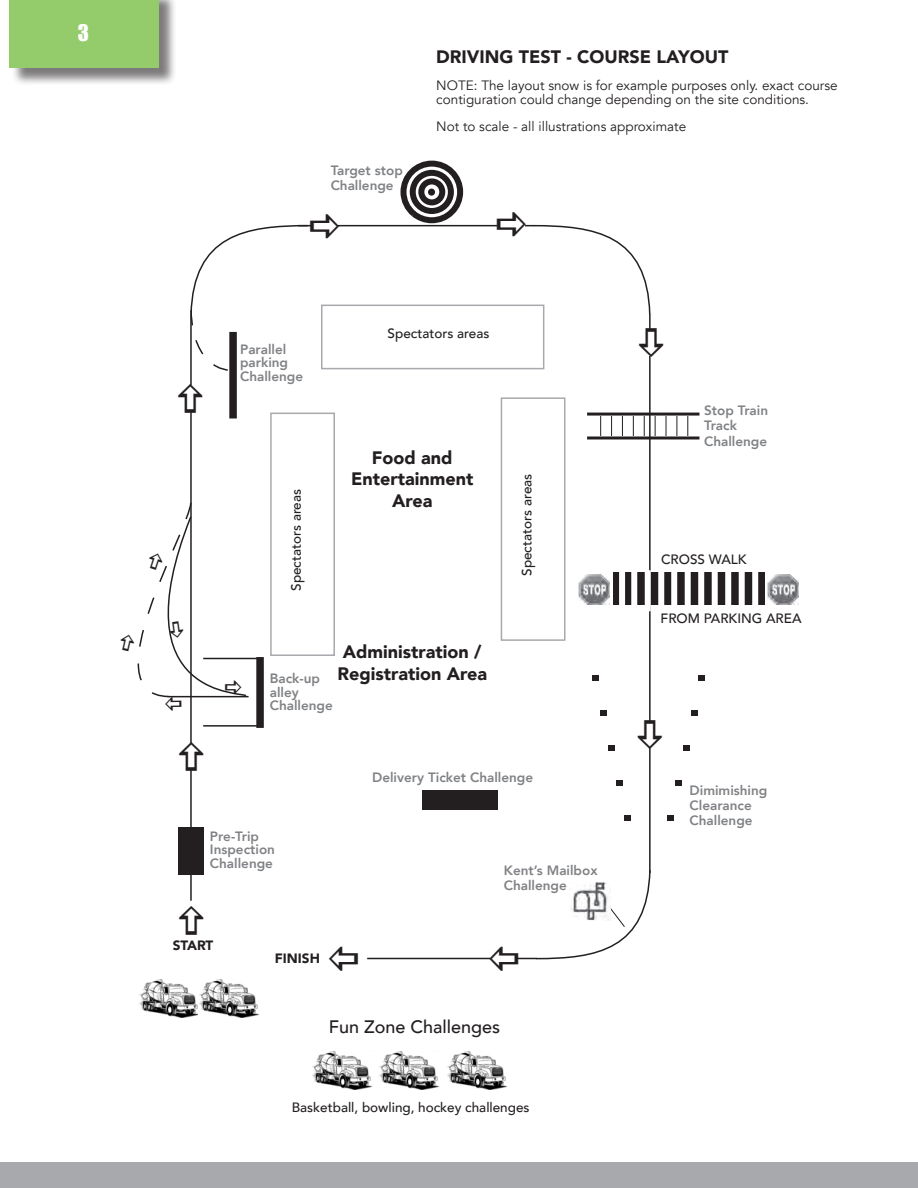
<style>
.page{position:relative;width:918px;height:1188px;background:#fff}
.page>*{position:absolute;margin:0;border:0;box-sizing:border-box;transform-origin:0 0}
.t1{font:21px "Impact";color:#fff}
.t2{font:900 18px/21.6px "Avenir";color:#231f20;text-align:center}
.t3{font:500 18px "Avenir";color:#231f20}
.t4{font:800 13.5px/15px "Avenir";color:#808285}
.t5{font:13.5px/13.5px "Avenir";color:#231f20}
.t6{font:500 13.5px "Avenir";color:#231f20}
.t7{font:900 13.5px "Avenir";color:#231f20}
</style>
<div class="page">
<hr style="left:298px;top:225px;width:236px;height:1px;background:#231f20">
<svg style="left:532px;top:224px;width:119px;height:92px"></svg>
<hr style="left:649px;top:314px;width:2px;height:559px;background:#231f20">
<hr style="left:367px;top:958px;width:170px;height:1px;background:#231f20">
<svg style="left:398px;top:160px;width:68px;height:65px"></svg>
<div style="left:428px;top:189px;width:7px;height:7px;border:2px solid #231f20;border-radius:50%"></div>
<hr style="left:190px;top:314px;width:2px;height:587px;background:#231f20">
<hr style="left:587px;top:436px;width:112px;height:3px;background:#231f20">
<hr style="left:587px;top:413px;width:112px;height:3px;background:#231f20">
<svg style="left:687px;top:416px;width:1px;height:20px"></svg>
<svg style="left:677px;top:416px;width:1px;height:20px"></svg>
<svg style="left:666px;top:416px;width:1px;height:20px"></svg>
<svg style="left:655px;top:416px;width:1px;height:20px"></svg>
<svg style="left:644px;top:416px;width:1px;height:20px"></svg>
<svg style="left:633px;top:416px;width:1px;height:20px"></svg>
<svg style="left:622px;top:416px;width:1px;height:20px"></svg>
<svg style="left:611px;top:416px;width:1px;height:20px"></svg>
<svg style="left:600px;top:416px;width:1px;height:20px"></svg>
<div style="left:256px;top:657px;width:8px;height:71px;background:#231f20"></div>
<div style="left:229px;top:332px;width:8px;height:87px;background:#231f20"></div>
<svg style="left:593px;top:675px;width:6px;height:6px"></svg>
<svg style="left:600px;top:710px;width:7px;height:5px"></svg>
<svg style="left:608px;top:745px;width:7px;height:5px"></svg>
<svg style="left:616px;top:780px;width:6px;height:5px"></svg>
<svg style="left:624px;top:815px;width:6px;height:5px"></svg>
<svg style="left:699px;top:675px;width:6px;height:6px"></svg>
<svg style="left:691px;top:710px;width:6px;height:5px"></svg>
<svg style="left:683px;top:745px;width:7px;height:5px"></svg>
<svg style="left:675px;top:780px;width:7px;height:5px"></svg>
<svg style="left:668px;top:815px;width:6px;height:5px"></svg>
<div style="left:270px;top:413px;width:65px;height:243px;border:2px solid #a8a9ad"></div>
<div style="left:501px;top:397px;width:65px;height:244px;border:2px solid #a8a9ad"></div>
<div style="left:178px;top:827px;width:26px;height:48px;background:#231f20"></div>
<div style="left:613px;top:572px;width:152px;height:33px;background:#231f20"></div>
<div style="left:671px;top:570px;width:6px;height:41px;background:#fff"></div>
<div style="left:685px;top:570px;width:6px;height:41px;background:#fff"></div>
<div style="left:698px;top:570px;width:6px;height:41px;background:#fff"></div>
<div style="left:712px;top:570px;width:6px;height:41px;background:#fff"></div>
<div style="left:725px;top:570px;width:6px;height:41px;background:#fff"></div>
<div style="left:739px;top:570px;width:6px;height:41px;background:#fff"></div>
<div style="left:752px;top:570px;width:6px;height:41px;background:#fff"></div>
<div style="left:631px;top:570px;width:6px;height:41px;background:#fff"></div>
<div style="left:645px;top:570px;width:6px;height:41px;background:#fff"></div>
<div style="left:658px;top:570px;width:6px;height:41px;background:#fff"></div>
<div style="left:619px;top:570px;width:6px;height:41px;background:#fff"></div>
<img style="left:139px;top:979px;width:121px;height:38px">
<img style="left:312px;top:1051px;width:61px;height:39px">
<img style="left:379px;top:1051px;width:61px;height:39px">
<hr style="left:168px;top:696px;width:81px;height:1px;background:#231f20">
<img style="left:447px;top:1051px;width:61px;height:39px">
<img style="left:579px;top:575px;width:30px;height:29px">
<img style="left:768px;top:575px;width:30px;height:29px">
<div style="left:321px;top:305px;width:223px;height:64px;border:2px solid #a8a9ad"></div>
<svg style="left:535px;top:869px;width:116px;height:91px"></svg>
<hr style="left:203px;top:658px;width:54px;height:1px;background:#231f20">
<hr style="left:203px;top:725px;width:54px;height:2px;background:#231f20">
<img style="left:569px;top:882px;width:41px;height:39px">
<div style="left:0;top:1162px;width:918px;height:26px;background:#a8a9ad"></div>
<div style="left:422px;top:791px;width:75px;height:19px;background:#231f20"></div>
<div style="left:11px;top:0;width:166px;height:86px;background:#231f20;opacity:.59"></div>
<div style="left:9px;top:0;width:149px;height:67px;background:#94cc6c"></div>
<svg style="left:190px;top:384px;width:2px;height:29px"></svg>
<svg style="left:190px;top:742px;width:2px;height:29px"></svg>
<svg style="left:190px;top:224px;width:149px;height:148px"></svg>
<svg style="left:497px;top:224px;width:29px;height:3px"></svg>
<svg style="left:649px;top:328px;width:2px;height:29px"></svg>
<svg style="left:649px;top:720px;width:2px;height:29px"></svg>
<svg style="left:489px;top:957px;width:29px;height:3px"></svg>
<svg style="left:137px;top:501px;width:110px;height:210px"></svg>
<p class="t1" style="left:78px;top:16px;width:13px">3</p>
<p class="t4" style="left:331px;top:163px;width:74px">Target stop<br>Challenge</p>
<p class="t2" style="left:436px;top:46px;width:294px">DRIVING TEST - COURSE LAYOUT</p>
<p class="t5" style="left:436px;top:79px;width:403px">NOTE: The layout snow is for example purposes only. exact course contiguration could change depending on the site conditions.</p>
<p class="t5" style="left:436px;top:120px;width:251px">Not to scale - all illustrations approximate</p>
<p class="t4" style="left:240px;top:342px;width:65px;line-height:13.5px">Parallel parking<br>Challenge</p>
<p class="t6" style="left:285px;top:591px;width:103px;rotate:-90deg">Spectators areas</p>
<p class="t6" style="left:388px;top:321px;width:103px">Spectators areas</p>
<p class="t2" style="left:372px;top:446px;width:82px">Food and</p>
<p class="t2" style="left:351px;top:468px;width:124px">Entertainment<br>Area</p>
<p class="t2" style="left:337px;top:640px;width:151px">Administration /<br>Registration Area</p>
<p class="t4" style="left:270px;top:672px;width:52px;line-height:13.5px">Back-up alley</p>
<p class="t4" style="left:270px;top:698px;width:65px">Challenge</p>
<p class="t6" style="left:515px;top:576px;width:103px;rotate:-90deg">Spectators areas</p>
<p class="t4" style="left:210px;top:829px;width:51px">Pre-Trip</p>
<p class="t4" style="left:210px;top:842px;width:67px">Inspection</p>
<p class="t4" style="left:210px;top:856px;width:65px">Challenge</p>
<p class="t7" style="left:173px;top:934px;width:42px">START</p>
<p class="t7" style="left:275px;top:947px;width:46px">FINISH</p>
<p class="t4" style="left:372px;top:770px;width:163px">Delivery Ticket Challenge</p>
<p class="t4" style="left:504px;top:863px;width:95px">Kent’s Mailbox<br>Challenge</p>
<p class="t3" style="left:329px;top:1011px;width:173px">Fun Zone Challenges</p>
<p class="t6" style="left:292px;top:1096px;width:239px">Basketball, bowling, hockey challenges</p>
<p class="t4" style="left:704px;top:403px;width:66px">Stop Train<br>Track</p>
<p class="t4" style="left:704px;top:434px;width:65px">Challenge</p>
<p class="t6" style="left:661px;top:548px;width:87px">CROSS WALK</p>
<p class="t6" style="left:661px;top:606px;width:142px">FROM PARKING AREA</p>
<p class="t4" style="left:690px;top:783px;width:79px">Dimimishing<br>Clearance</p>
<p class="t4" style="left:690px;top:813px;width:65px">Challenge</p>
</div>
